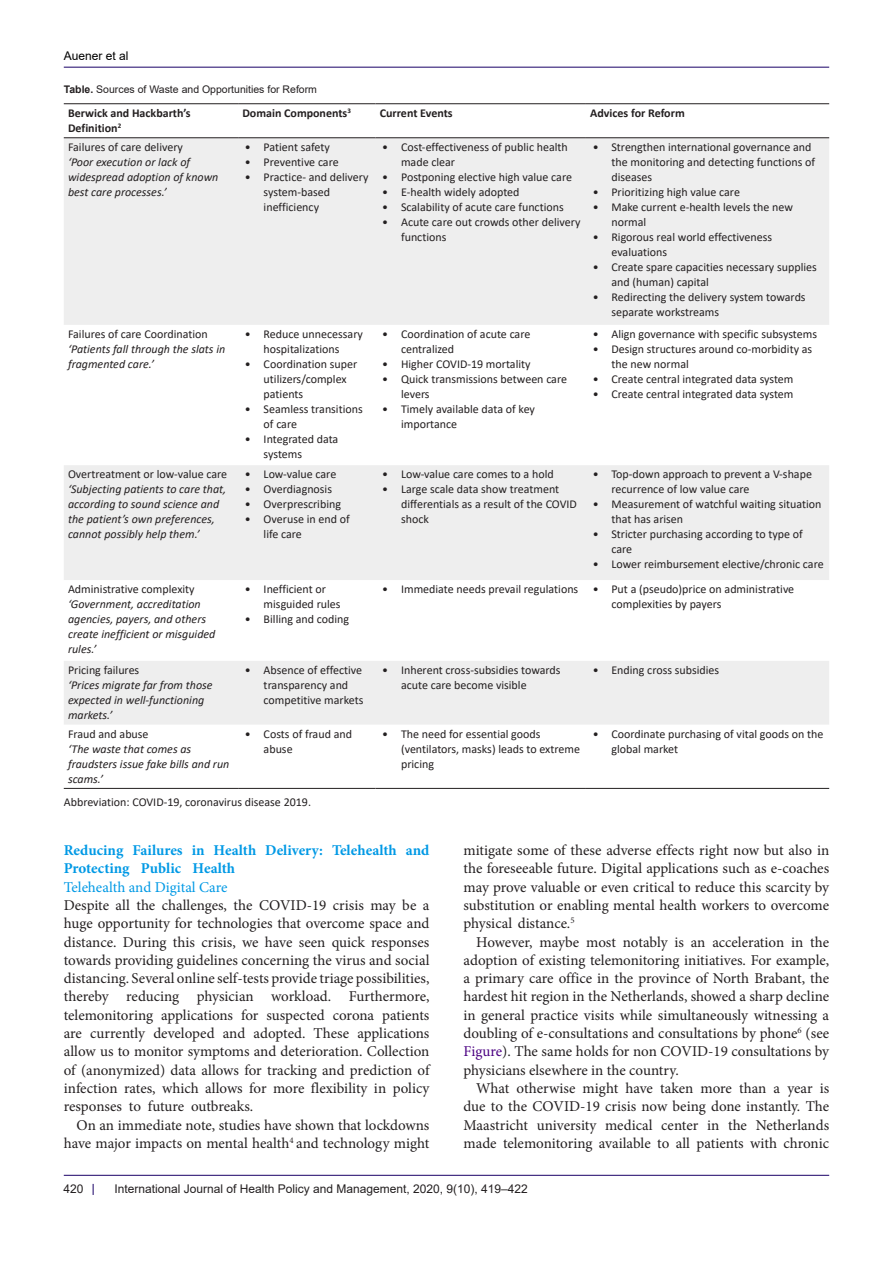
<style>
.page{position:relative;width:893px;height:1263px;background:#fff}
.page>*{position:absolute;margin:0;border:0;box-sizing:border-box;transform-origin:0 0}
.t1{font:15px/18.3px "Minion Pro";color:#231f20;text-align:justify}
.t2{font:700 15px/18.3px "Minion Pro";color:#0099e5}
.t3{font:15px "Minion Pro";color:#0099e5}
.t4{font:12px/15px "Calibri";color:#231f20}
.t5{font:italic 12px/15px "Calibri";color:#231f20}
.t6{font:700 12px/15px "Calibri";color:#231f20}
.t7{font:12px "Arial";color:#231f20}
.t8{font:12px "Arial";color:#000001}
.t9{font:10.5px "Arial";color:#231f20}
.s1{font-weight:700}
.s2{color:#4b0082}
</style>
<div class="page">
<hr style="left:64px;top:67px;width:765px;height:1px;background:#190066">
<hr style="left:64px;top:1175px;width:765px;height:1px;background:#190066">
<svg style="left:64px;top:138px;width:765px;height:587px;fill:#eee"></svg>
<hr style="left:64px;top:103px;width:174px;height:1px;background:#231f20">
<hr style="left:238px;top:103px;width:138px;height:1px;background:#231f20">
<hr style="left:376px;top:103px;width:210px;height:1px;background:#231f20">
<hr style="left:586px;top:103px;width:243px;height:1px;background:#231f20">
<hr style="left:64px;top:137px;width:174px;height:1px;background:#231f20">
<hr style="left:238px;top:137px;width:138px;height:1px;background:#231f20">
<hr style="left:376px;top:137px;width:210px;height:1px;background:#231f20">
<hr style="left:586px;top:137px;width:243px;height:1px;background:#231f20">
<hr style="left:64px;top:788px;width:174px;height:1px;background:#231f20">
<hr style="left:238px;top:788px;width:138px;height:1px;background:#231f20">
<hr style="left:376px;top:788px;width:210px;height:1px;background:#231f20">
<hr style="left:586px;top:788px;width:243px;height:1px;background:#231f20">
<p class="t8" style="left:64px;top:48px;width:66px">Auener et al</p>
<p class="t9" style="left:64px;top:82px;width:255px"><span class="s1">Table.</span> Sources of Waste and Opportunities for Reform</p>
<p class="t6" style="left:68px;top:105px;width:124px">Berwick and Hackbarth’s<br>Definition<sup>2</sup></p>
<p class="t6" style="left:242px;top:105px;width:110px">Domain Components<sup>3</sup></p>
<p class="t6" style="left:380px;top:105px;width:74px">Current Events</p>
<p class="t6" style="left:590px;top:105px;width:96px">Advices for Reform</p>
<p class="t4" style="left:68px;top:139px;width:117px">Failures of care delivery</p>
<p class="t5" style="left:68px;top:154px;width:152px">‘Poor execution or lack of widespread adoption of known best care processes.’</p>
<p class="t4" style="left:245px;top:139px;width:87px">• Patient safety</p>
<p class="t4" style="left:245px;top:154px;width:95px">• Preventive care</p>
<p class="t4" style="left:264px;top:169px;width:106px;text-indent:-19px">• Practice- and delivery system-based inefficiency</p>
<p class="t4" style="left:401px;top:139px;width:168px;text-indent:-19px">• Cost-effectiveness of public health made clear</p>
<p class="t4" style="left:382px;top:169px;width:191px">• Postponing elective high value care</p>
<p class="t4" style="left:382px;top:184px;width:139px">• E-health widely adopted</p>
<p class="t4" style="left:382px;top:199px;width:183px">• Scalability of acute care functions</p>
<p class="t4" style="left:401px;top:214px;width:181px;text-indent:-19px">• Acute care out crowds other delivery functions</p>
<p class="t4" style="left:611px;top:139px;width:205px;text-indent:-19px">• Strengthen international governance and the monitoring and detecting functions of diseases</p>
<p class="t4" style="left:593px;top:184px;width:149px">• Prioritizing high value care</p>
<p class="t4" style="left:611px;top:199px;width:183px;text-indent:-19px">• Make current e-health levels the new normal</p>
<p class="t4" style="left:611px;top:229px;width:162px;text-indent:-19px">• Rigorous real world effectiveness evaluations</p>
<p class="t4" style="left:611px;top:259px;width:207px;text-indent:-19px">• Create spare capacities necessary supplies and (human) capital</p>
<p class="t4" style="left:611px;top:289px;width:196px;text-indent:-19px">• Redirecting the delivery system towards separate workstreams</p>
<p class="t4" style="left:68px;top:326px;width:141px">Failures of care Coordination</p>
<p class="t5" style="left:68px;top:341px;width:159px">‘Patients fall through the slats in fragmented care.’</p>
<p class="t4" style="left:68px;top:467px;width:161px">Overtreatment or low-value care</p>
<p class="t5" style="left:68px;top:481px;width:160px">‘Subjecting patients to care that, according to sound science and the patient’s own preferences, cannot possibly help them.’</p>
<p class="t4" style="left:68px;top:581px;width:128px">Administrative complexity</p>
<p class="t5" style="left:68px;top:596px;width:149px">‘Government, accreditation agencies, payers, and others create inefficient or misguided rules.’</p>
<p class="t4" style="left:68px;top:662px;width:73px">Pricing failures</p>
<p class="t5" style="left:68px;top:677px;width:146px">‘Prices migrate far from those expected in well-functioning markets.’</p>
<p class="t4" style="left:245px;top:326px;width:120px;text-align:center">• Reduce unnecessary hospitalizations</p>
<p class="t4" style="left:264px;top:356px;width:95px;text-indent:-19px">• Coordination super utilizers/complex patients</p>
<p class="t4" style="left:264px;top:401px;width:101px;text-indent:-19px">• Seamless transitions of care</p>
<p class="t4" style="left:264px;top:431px;width:76px;text-indent:-19px">• Integrated data systems</p>
<p class="t4" style="left:245px;top:467px;width:93px">• Low-value care</p>
<p class="t4" style="left:245px;top:482px;width:89px">• Overdiagnosis</p>
<p class="t4" style="left:245px;top:497px;width:98px">• Overprescribing</p>
<p class="t4" style="left:264px;top:512px;width:88px;text-indent:-19px">• Overuse in end of life care</p>
<p class="t4" style="left:264px;top:581px;width:78px;text-indent:-19px">• Inefficient or misguided rules</p>
<p class="t4" style="left:245px;top:611px;width:106px">• Billing and coding</p>
<p class="t4" style="left:401px;top:326px;width:131px;text-indent:-19px">• Coordination of acute care centralized</p>
<p class="t4" style="left:382px;top:356px;width:150px">• Higher COVID-19 mortality</p>
<p class="t4" style="left:401px;top:371px;width:167px;text-indent:-19px">• Quick transmissions between care levers</p>
<p class="t4" style="left:401px;top:401px;width:135px;text-indent:-19px">• Timely available data of key importance</p>
<p class="t4" style="left:382px;top:467px;width:173px">• Low-value care comes to a hold</p>
<p class="t4" style="left:401px;top:482px;width:177px;text-indent:-19px">• Large scale data show treatment differentials as a result of the COVID shock</p>
<p class="t4" style="left:593px;top:326px;width:226px">• Align governance with specific subsystems</p>
<p class="t4" style="left:611px;top:341px;width:202px;text-indent:-19px">• Design structures around co-morbidity as the new normal</p>
<p class="t4" style="left:593px;top:371px;width:202px">• Create central integrated data system</p>
<p class="t4" style="left:593px;top:386px;width:202px">• Create central integrated data system</p>
<p class="t4" style="left:611px;top:467px;width:202px;text-indent:-19px">• Top-down approach to prevent a V-shape recurrence of low value care</p>
<p class="t4" style="left:611px;top:497px;width:212px;text-indent:-19px">• Measurement of watchful waiting situation that has arisen</p>
<p class="t4" style="left:611px;top:527px;width:193px;text-indent:-19px">• Stricter purchasing according to type of care</p>
<p class="t4" style="left:593px;top:557px;width:232px">• Lower reimbursement elective/chronic care</p>
<p class="t4" style="left:382px;top:581px;width:198px">• Immediate needs prevail regulations</p>
<p class="t4" style="left:611px;top:581px;width:184px;text-indent:-19px">• Put a (pseudo)price on administrative complexities by payers</p>
<p class="t4" style="left:264px;top:662px;width:101px;text-indent:-19px">• Absence of effective transparency and competitive markets</p>
<p class="t4" style="left:401px;top:662px;width:161px;text-indent:-19px">• Inherent cross-subsidies towards acute care become visible</p>
<p class="t4" style="left:593px;top:662px;width:128px">• Ending cross subsidies</p>
<p class="t4" style="left:264px;top:726px;width:90px;text-indent:-19px">• Costs of fraud and abuse</p>
<p class="t4" style="left:401px;top:726px;width:181px;text-indent:-19px">• The need for essential goods (ventilators, masks) leads to extreme pricing</p>
<p class="t4" style="left:611px;top:726px;width:214px;text-indent:-19px">• Coordinate purchasing of vital goods on the global market</p>
<p class="t4" style="left:64px;top:794px;width:249px">Abbreviation: COVID-19, coronavirus disease 2019.</p>
<p class="t4" style="left:68px;top:726px;width:82px">Fraud and abuse</p>
<p class="t5" style="left:68px;top:741px;width:163px">‘The waste that comes as fraudsters issue fake bills and run scams.’</p>
<p class="t2" style="left:64px;top:841px;width:367px">Reducing Failures in Health Delivery: Telehealth and<br>Protecting Public Health</p>
<p class="t3" style="left:64px;top:877px;width:165px">Telehealth and Digital Care</p>
<p class="t1" style="left:64px;top:896px;width:367px">Despite all the challenges, the COVID-19 crisis may be a huge opportunity for technologies that overcome space and distance. During this crisis, we have seen quick responses towards providing guidelines concerning the virus and social distancing. Several online self-tests provide triage possibilities, thereby reducing physician workload. Furthermore, telemonitoring applications for suspected corona patients are currently developed and adopted. These applications allow us to monitor symptoms and deterioration. Collection of (anonymized) data allows for tracking and prediction of infection rates, which allows for more flexibility in policy responses to future outbreaks.</p>
<p class="t1" style="left:64px;top:1116px;width:367px;text-align:right">On an immediate note, studies have shown that lockdowns have major impacts on mental health<sup>4</sup> and technology might</p>
<p class="t1" style="left:463px;top:841px;width:367px">mitigate some of these adverse effects right now but also in the foreseeable future. Digital applications such as e-coaches may prove valuable or even critical to reduce this scarcity by substitution or enabling mental health workers to overcome physical distance.<sup>5</sup></p>
<p class="t1" style="left:463px;top:933px;width:367px;text-indent:13px">However, maybe most notably is an acceleration in the adoption of existing telemonitoring initiatives. For example, a primary care office in the province of North Brabant, the hardest hit region in the Netherlands, showed a sharp decline in general practice visits while simultaneously witnessing a doubling of e-consultations and consultations by phone<sup>6</sup> (see <span class="s2">Figure</span>). The same holds for non COVID-19 consultations by physicians elsewhere in the country.</p>
<p class="t1" style="left:463px;top:1079px;width:367px;text-indent:13px">What otherwise might have taken more than a year is due to the COVID-19 crisis now being done instantly. The Maastricht university medical center in the Netherlands made telemonitoring available to all patients with chronic</p>
<p class="t7" style="left:64px;top:1180px;width:22px">420</p>
<p class="t7" style="left:114px;top:1180px;width:415px">International Journal of Health Policy and Management, 2020, 9(10), 419–422</p>
</div>
